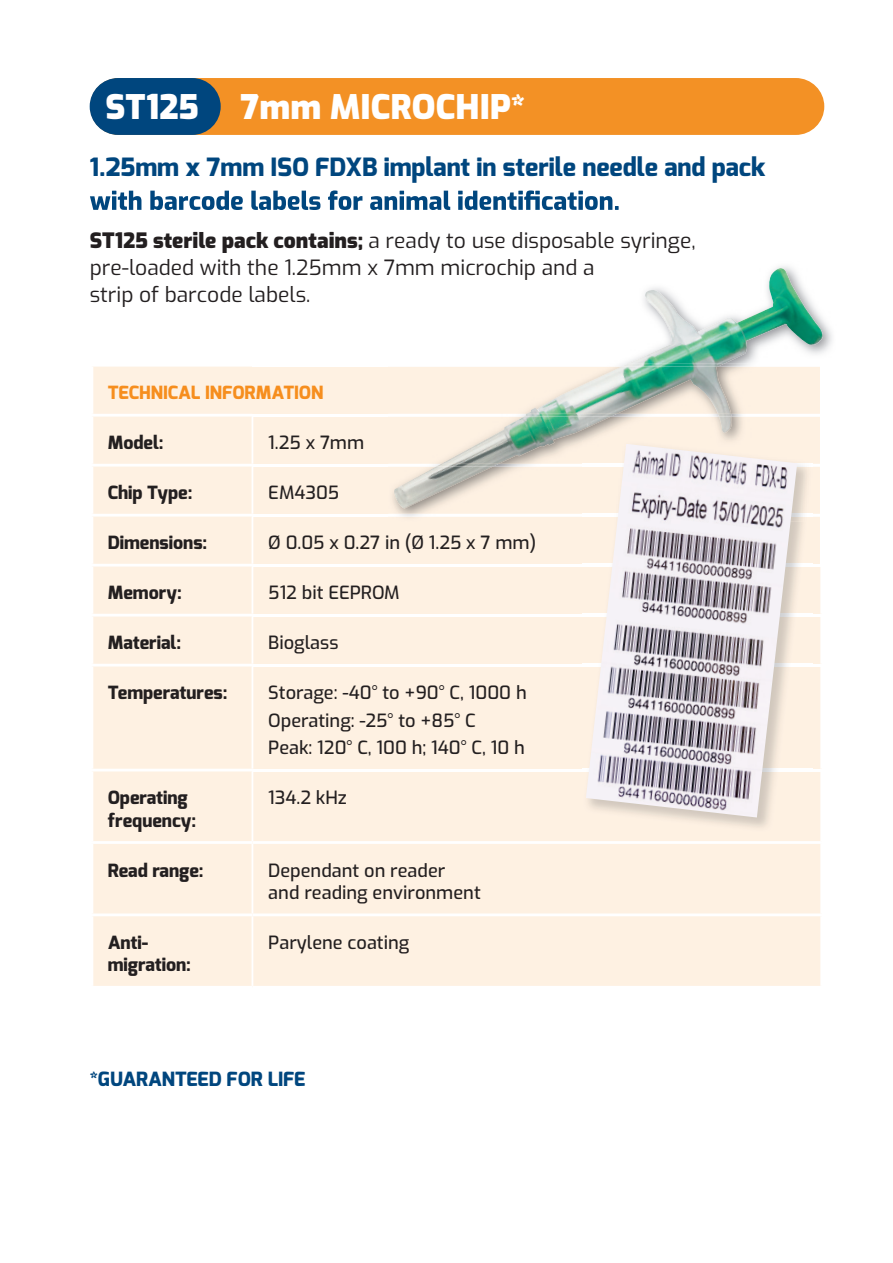
<style>
.page{position:relative;width:893px;height:1263px;background:#fff}
.page>*{position:absolute;margin:0;border:0;box-sizing:border-box;transform-origin:0 0}
.t1{font:900 33.6px "Exo";color:#fff}
.t2{font:800 25.2px "Exo";color:#00467e}
.t3{font:21px/26.5px "Exo";color:#231f20}
.t4{font:800 19.65px "Exo";color:#00467e}
.t5{font:500 18.15px/27.5px "Exo";color:#231f20}
.t6{font:800 18.15px/22.4px "Exo";color:#231f20}
.t7{font:800 18.15px "Exo";color:#f68e1e}
.s1{font-weight:900}
</style>
<div class="page">
<div style="left:93px;top:367px;width:727px;height:619px;background:#fef1e2"></div>
<hr style="left:252px;top:417px;width:1px;height:47px;background:#fff">
<hr style="left:252px;top:467px;width:1px;height:47px;background:#fff">
<hr style="left:252px;top:517px;width:1px;height:47px;background:#fff">
<hr style="left:252px;top:566px;width:1px;height:48px;background:#fff">
<hr style="left:252px;top:616px;width:1px;height:48px;background:#fff">
<hr style="left:252px;top:666px;width:1px;height:103px;background:#fff">
<hr style="left:252px;top:771px;width:1px;height:70px;background:#fff">
<hr style="left:252px;top:844px;width:1px;height:69px;background:#fff">
<hr style="left:252px;top:916px;width:1px;height:70px;background:#fff">
<hr style="left:91px;top:414px;width:161px;height:3px;background:#fff">
<hr style="left:252px;top:414px;width:571px;height:3px;background:#fff">
<hr style="left:91px;top:464px;width:161px;height:3px;background:#fff">
<hr style="left:252px;top:464px;width:571px;height:3px;background:#fff">
<hr style="left:91px;top:514px;width:161px;height:3px;background:#fff">
<hr style="left:252px;top:514px;width:571px;height:3px;background:#fff">
<hr style="left:91px;top:564px;width:161px;height:2px;background:#fff">
<hr style="left:252px;top:564px;width:571px;height:2px;background:#fff">
<hr style="left:91px;top:614px;width:161px;height:2px;background:#fff">
<hr style="left:252px;top:614px;width:571px;height:2px;background:#fff">
<hr style="left:91px;top:664px;width:161px;height:2px;background:#fff">
<hr style="left:252px;top:664px;width:571px;height:2px;background:#fff">
<hr style="left:91px;top:769px;width:161px;height:2px;background:#fff">
<hr style="left:252px;top:769px;width:571px;height:2px;background:#fff">
<hr style="left:91px;top:841px;width:161px;height:3px;background:#fff">
<hr style="left:252px;top:841px;width:571px;height:3px;background:#fff">
<hr style="left:91px;top:913px;width:161px;height:3px;background:#fff">
<hr style="left:252px;top:913px;width:571px;height:3px;background:#fff">
<div style="left:90px;top:78px;width:734px;height:57px;background:#f39125;border-radius:28px"></div>
<div style="left:90px;top:78px;width:131px;height:57px;background:#00467e;border-radius:28px"></div>
<svg style="left:90px;top:190px;width:529px;height:20px"></svg>
<div style="left:388px;top:367px;width:432px;height:155px;background:#fef1e2"></div>
<img style="left:388px;top:414px;width:432px;height:3px">
<img style="left:388px;top:464px;width:432px;height:3px">
<img style="left:388px;top:514px;width:432px;height:3px">
<img style="left:628px;top:268px;width:195px;height:96px">
<img style="left:394px;top:367px;width:338px;height:141px">
<img style="left:622px;top:364px;width:102px;height:3px">
<img style="left:524px;top:414px;width:207px;height:3px">
<img style="left:436px;top:464px;width:63px;height:3px">
<img style="left:582px;top:441px;width:230px;height:392px">
<img style="left:582px;top:564px;width:230px;height:2px">
<img style="left:582px;top:614px;width:230px;height:2px">
<img style="left:582px;top:664px;width:230px;height:2px">
<img style="left:582px;top:769px;width:230px;height:2px">
<img style="left:582px;top:464px;width:230px;height:3px">
<img style="left:582px;top:514px;width:230px;height:3px">
<img style="left:586px;top:444px;width:211px;height:373px">
<h1 class="t1" style="left:106px;top:81px;width:421px">ST125 7mm MICROCHIP*</h1>
<h2 class="t2" style="left:90px;top:151px;width:678px">1.25mm x 7mm ISO FDXB implant in sterile needle and pack</h2>
<p class="t3" style="left:90px;top:226px;width:607px"><span class="s1">ST125 sterile pack contains;</span> a ready to use disposable syringe, pre-loaded with the 1.25mm x 7mm microchip and a<br>strip of barcode labels.</p>
<p class="t7" style="left:108px;top:381px;width:217px">TECHNICAL INFORMATION</p>
<p class="t6" style="left:108px;top:432px;width:57px">Model:</p>
<p class="t5" style="left:268px;top:428px;width:97px">1.25 x 7mm</p>
<p class="t6" style="left:108px;top:482px;width:86px">Chip Type:</p>
<p class="t5" style="left:268px;top:478px;width:72px">EM4305</p>
<p class="t6" style="left:108px;top:532px;width:101px">Dimensions:</p>
<p class="t5" style="left:268px;top:528px;width:269px">Ø 0.05 x 0.27 in (Ø 1.25 x 7 mm)</p>
<p class="t6" style="left:108px;top:582px;width:75px">Memory:</p>
<p class="t5" style="left:268px;top:578px;width:133px">512 bit EEPROM</p>
<p class="t6" style="left:108px;top:632px;width:75px">Material:</p>
<p class="t5" style="left:268px;top:628px;width:72px">Bioglass</p>
<p class="t6" style="left:108px;top:682px;width:121px">Temperatures:</p>
<p class="t5" style="left:268px;top:678px;width:260px">Storage: -40° to +90° C, 1000 h<br>Operating: -25° to +85° C<br>Peak: 120° C, 100 h; 140° C, 10 h</p>
<p class="t6" style="left:108px;top:787px;width:90px">Operating frequency:</p>
<p class="t5" style="left:268px;top:783px;width:80px">134.2 kHz</p>
<p class="t6" style="left:108px;top:859px;width:97px">Read range:</p>
<p class="t5" style="left:268px;top:858px;width:214px;line-height:22.4px">Dependant on reader and reading environment</p>
<p class="t6" style="left:108px;top:931px;width:85px">Anti&shy;migration:</p>
<p class="t5" style="left:268px;top:928px;width:143px">Parylene coating</p>
<p class="t4" style="left:90px;top:1067px;width:217px">*GUARANTEED FOR LIFE</p>
</div>
